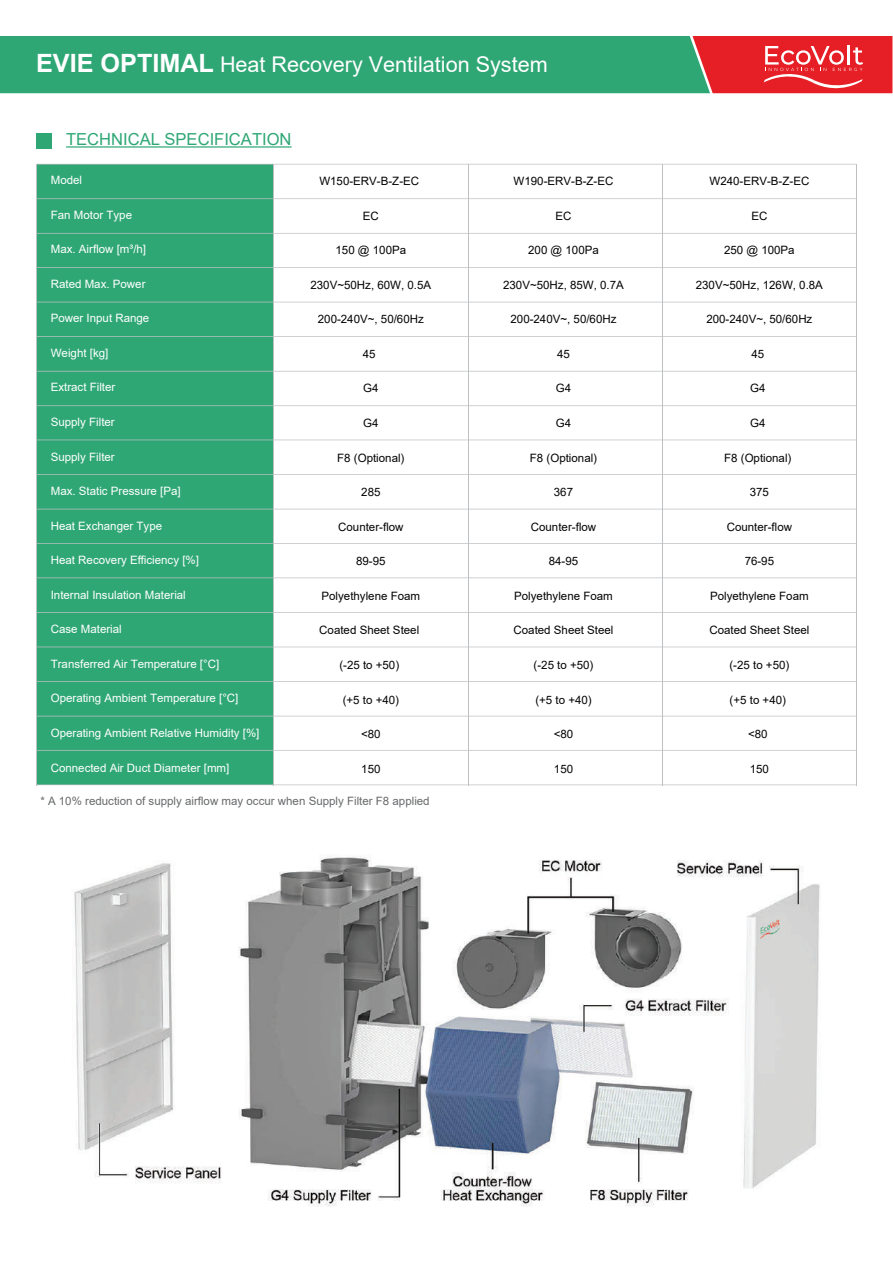
<style>
.page{position:relative;width:893px;height:1263px;background:#fff}
.page>*{position:absolute;margin:0;border:0;box-sizing:border-box;transform-origin:0 0}
.t1{font:21.6px "Arial";color:#fff}
.t2{font:16.5px "Arial";color:#2fa775}
.t3{font:11.55px "Arial";color:#030303}
.t4{font:11.55px "Arial";color:#fff}
.t5{font:11.55px "Arial";color:#67696b}
.s1{font-weight:700;font-size:25.2px}
</style>
<div class="page">
<div style="left:37px;top:134px;width:15px;height:15px;background:#2fa775"></div>
<hr style="left:66px;top:146px;width:226px;height:2px;background:#2fa775">
<div style="left:37px;top:165px;width:236px;height:620px;background:#2fa775"></div>
<hr style="left:36px;top:784px;width:820px;height:1px;background:#bdc0c3">
<hr style="left:36px;top:750px;width:820px;height:1px;background:#bdc0c3">
<hr style="left:36px;top:716px;width:820px;height:1px;background:#bdc0c3">
<hr style="left:36px;top:681px;width:820px;height:1px;background:#bdc0c3">
<hr style="left:36px;top:647px;width:820px;height:1px;background:#bdc0c3">
<hr style="left:36px;top:612px;width:820px;height:1px;background:#bdc0c3">
<hr style="left:36px;top:577px;width:820px;height:1px;background:#bdc0c3">
<hr style="left:36px;top:543px;width:820px;height:1px;background:#bdc0c3">
<hr style="left:36px;top:509px;width:820px;height:1px;background:#bdc0c3">
<hr style="left:36px;top:474px;width:820px;height:1px;background:#bdc0c3">
<hr style="left:36px;top:440px;width:820px;height:1px;background:#bdc0c3">
<hr style="left:36px;top:405px;width:820px;height:1px;background:#bdc0c3">
<hr style="left:36px;top:371px;width:820px;height:1px;background:#bdc0c3">
<hr style="left:36px;top:336px;width:820px;height:1px;background:#bdc0c3">
<hr style="left:36px;top:302px;width:820px;height:1px;background:#bdc0c3">
<hr style="left:36px;top:267px;width:820px;height:1px;background:#bdc0c3">
<hr style="left:36px;top:233px;width:820px;height:1px;background:#bdc0c3">
<hr style="left:36px;top:198px;width:820px;height:1px;background:#bdc0c3">
<hr style="left:36px;top:164px;width:820px;height:1px;background:#bdc0c3">
<hr style="left:36px;top:164px;width:1px;height:621px;background:#bdc0c3">
<hr style="left:273px;top:164px;width:1px;height:621px;background:#bdc0c3">
<hr style="left:468px;top:164px;width:1px;height:621px;background:#bdc0c3">
<hr style="left:662px;top:164px;width:1px;height:621px;background:#bdc0c3">
<hr style="left:856px;top:164px;width:1px;height:621px;background:#bdc0c3">
<svg style="left:0;top:36px;width:892px;height:58px;background:#588f6a"></svg>
<img style="left:74px;top:856px;width:746px;height:351px">
<h1 class="t1" style="left:36px;top:49px;width:513px"><span class="s1">EVIE OPTIMAL</span> Heat Recovery Ventilation System</h1>
<h2 class="t2" style="left:66px;top:128px;width:227px">TECHNICAL SPECIFICATION</h2>
<p class="t4" style="left:51px;top:172px;width:33px">Model</p>
<p class="t4" style="left:51px;top:207px;width:83px">Fan Motor Type</p>
<p class="t4" style="left:51px;top:241px;width:97px">Max. Airflow [m³/h]</p>
<p class="t4" style="left:51px;top:276px;width:96px">Rated Max. Power</p>
<p class="t4" style="left:51px;top:310px;width:100px">Power Input Range</p>
<p class="t4" style="left:51px;top:345px;width:59px">Weight [kg]</p>
<p class="t4" style="left:51px;top:379px;width:66px">Extract Filter</p>
<p class="t4" style="left:51px;top:414px;width:66px">Supply Filter</p>
<p class="t4" style="left:51px;top:448px;width:66px">Supply Filter</p>
<p class="t4" style="left:51px;top:483px;width:131px">Max. Static Pressure [Pa]</p>
<p class="t4" style="left:51px;top:518px;width:113px">Heat Exchanger Type</p>
<p class="t4" style="left:51px;top:552px;width:150px">Heat Recovery Efficiency [%]</p>
<p class="t4" style="left:51px;top:587px;width:137px">Internal Insulation Material</p>
<p class="t4" style="left:51px;top:621px;width:73px">Case Material</p>
<p class="t4" style="left:51px;top:656px;width:170px">Transferred Air Temperature [°C]</p>
<p class="t4" style="left:51px;top:690px;width:189px">Operating Ambient Temperature [°C]</p>
<p class="t4" style="left:51px;top:725px;width:210px">Operating Ambient Relative Humidity [%]</p>
<p class="t4" style="left:51px;top:759px;width:180px">Connected Air Duct Diameter [mm]</p>
<p class="t3" style="left:319px;top:173px;width:101px">W150-ERV-B-Z-EC</p>
<p class="t3" style="left:363px;top:208px;width:18px">EC</p>
<p class="t3" style="left:335px;top:242px;width:72px">150 @ 100Pa</p>
<p class="t3" style="left:310px;top:277px;width:122px">230V~50Hz, 60W, 0.5A</p>
<p class="t3" style="left:318px;top:311px;width:107px">200-240V~, 50/60Hz</p>
<p class="t3" style="left:363px;top:346px;width:14px">45</p>
<p class="t3" style="left:363px;top:380px;width:17px">G4</p>
<p class="t3" style="left:363px;top:415px;width:17px">G4</p>
<p class="t3" style="left:337px;top:450px;width:69px">F8 (Optional)</p>
<p class="t3" style="left:361px;top:484px;width:21px">285</p>
<p class="t3" style="left:338px;top:519px;width:67px">Counter-flow</p>
<p class="t3" style="left:356px;top:553px;width:31px">89-95</p>
<p class="t3" style="left:321px;top:588px;width:100px">Polyethylene Foam</p>
<p class="t3" style="left:319px;top:622px;width:101px">Coated Sheet Steel</p>
<p class="t3" style="left:339px;top:657px;width:61px">(-25 to +50)</p>
<p class="t3" style="left:343px;top:691px;width:58px">(+5 to +40)</p>
<p class="t3" style="left:361px;top:726px;width:21px">&lt;80</p>
<p class="t3" style="left:361px;top:761px;width:21px">150</p>
<p class="t5" style="left:40px;top:793px;width:391px">* A 10% reduction of supply airflow may occur when Supply Filter F8 applied</p>
<p class="t3" style="left:513px;top:173px;width:101px">W190-ERV-B-Z-EC</p>
<p class="t3" style="left:555px;top:208px;width:18px">EC</p>
<p class="t3" style="left:528px;top:242px;width:72px">200 @ 100Pa</p>
<p class="t3" style="left:503px;top:277px;width:122px">230V~50Hz, 85W, 0.7A</p>
<p class="t3" style="left:510px;top:311px;width:107px">200-240V~, 50/60Hz</p>
<p class="t3" style="left:557px;top:346px;width:14px">45</p>
<p class="t3" style="left:556px;top:380px;width:17px">G4</p>
<p class="t3" style="left:556px;top:415px;width:17px">G4</p>
<p class="t3" style="left:530px;top:450px;width:69px">F8 (Optional)</p>
<p class="t3" style="left:554px;top:484px;width:21px">367</p>
<p class="t3" style="left:531px;top:519px;width:67px">Counter-flow</p>
<p class="t3" style="left:549px;top:553px;width:31px">84-95</p>
<p class="t3" style="left:514px;top:588px;width:100px">Polyethylene Foam</p>
<p class="t3" style="left:513px;top:622px;width:101px">Coated Sheet Steel</p>
<p class="t3" style="left:533px;top:657px;width:61px">(-25 to +50)</p>
<p class="t3" style="left:535px;top:691px;width:58px">(+5 to +40)</p>
<p class="t3" style="left:554px;top:726px;width:21px">&lt;80</p>
<p class="t3" style="left:554px;top:761px;width:21px">150</p>
<p class="t3" style="left:709px;top:173px;width:101px">W240-ERV-B-Z-EC</p>
<p class="t3" style="left:751px;top:208px;width:18px">EC</p>
<p class="t3" style="left:724px;top:242px;width:72px">250 @ 100Pa</p>
<p class="t3" style="left:696px;top:277px;width:129px">230V~50Hz, 126W, 0.8A</p>
<p class="t3" style="left:706px;top:311px;width:107px">200-240V~, 50/60Hz</p>
<p class="t3" style="left:751px;top:346px;width:14px">45</p>
<p class="t3" style="left:750px;top:380px;width:17px">G4</p>
<p class="t3" style="left:750px;top:415px;width:17px">G4</p>
<p class="t3" style="left:724px;top:450px;width:69px">F8 (Optional)</p>
<p class="t3" style="left:750px;top:484px;width:21px">375</p>
<p class="t3" style="left:727px;top:519px;width:67px">Counter-flow</p>
<p class="t3" style="left:745px;top:553px;width:31px">76-95</p>
<p class="t3" style="left:710px;top:588px;width:100px">Polyethylene Foam</p>
<p class="t3" style="left:709px;top:622px;width:101px">Coated Sheet Steel</p>
<p class="t3" style="left:729px;top:657px;width:61px">(-25 to +50)</p>
<p class="t3" style="left:729px;top:691px;width:58px">(+5 to +40)</p>
<p class="t3" style="left:748px;top:726px;width:21px">&lt;80</p>
<p class="t3" style="left:750px;top:761px;width:21px">150</p>
</div>
